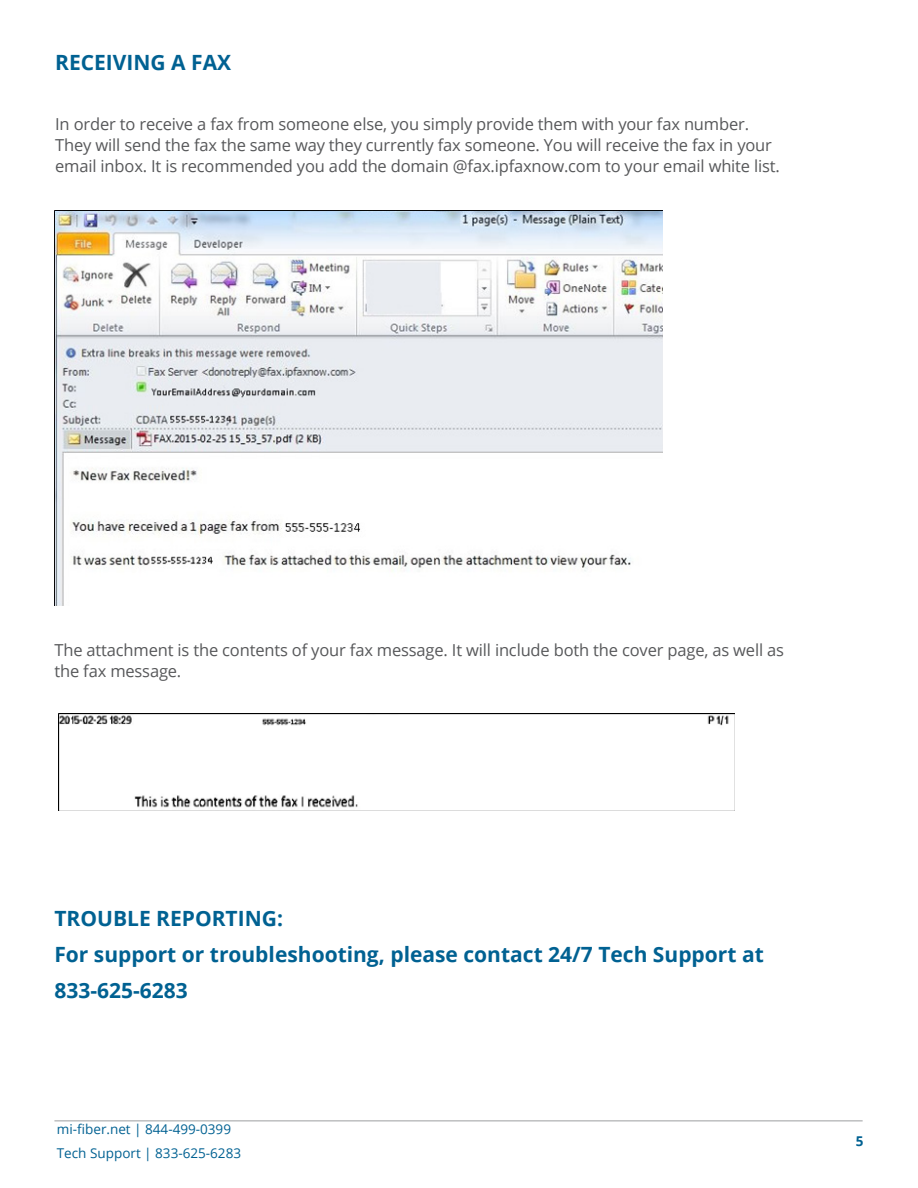
<style>
.page{position:relative;width:918px;height:1188px;background:#fff}
.page>*{position:absolute;margin:0;border:0;box-sizing:border-box;transform-origin:0 0}
.Body_Copy{font:700 21px "Open Sans";color:#006192}
.t1{font:16.5px/21px "Open Sans";letter-spacing:-.01em;color:#57585a}
.t2{font:13.5px/24px "Open Sans";color:#006192}
.t3{font:700 13.5px "Open Sans";color:#006192}
</style>
<div class="page">
<hr style="left:54px;top:1120px;width:809px;height:1px;background:#64676b">
<img style="left:54px;top:210px;width:608px;height:395px">
<img style="left:58px;top:714px;width:676px;height:96px">
<p class="Body_Copy" style="left:55px;top:48px;width:178px">RECEIVING A FAX</p>
<p class="t1" style="left:55px;top:113px;width:726px">In order to receive a fax from someone else, you simply provide them with your fax number.<br>They will send the fax the same way they currently fax someone. You will receive the fax in your email inbox. It is recommended you add the domain @fax.ipfaxnow.com to your email white list.</p>
<p class="t1" style="left:54px;top:639px;width:731px">The attachment is the contents of your fax message. It will include both the cover page, as well as the fax message.</p>
<p class="Body_Copy" style="left:54px;top:903px;width:230px">TROUBLE REPORTING:</p>
<p class="Body_Copy" style="left:54px;top:939px;width:711px">For support or troubleshooting, please contact 24/7 Tech Support at</p>
<p class="Body_Copy" style="left:54px;top:975px;width:135px">833-625-6283</p>
<p class="t2" style="left:57px;top:1117px;width:186px">mi-fiber.net | 844-499-0399<br>Tech Support | 833-625-6283</p>
<p class="t3" style="left:856px;top:1132px;width:9px">5</p>
</div>
